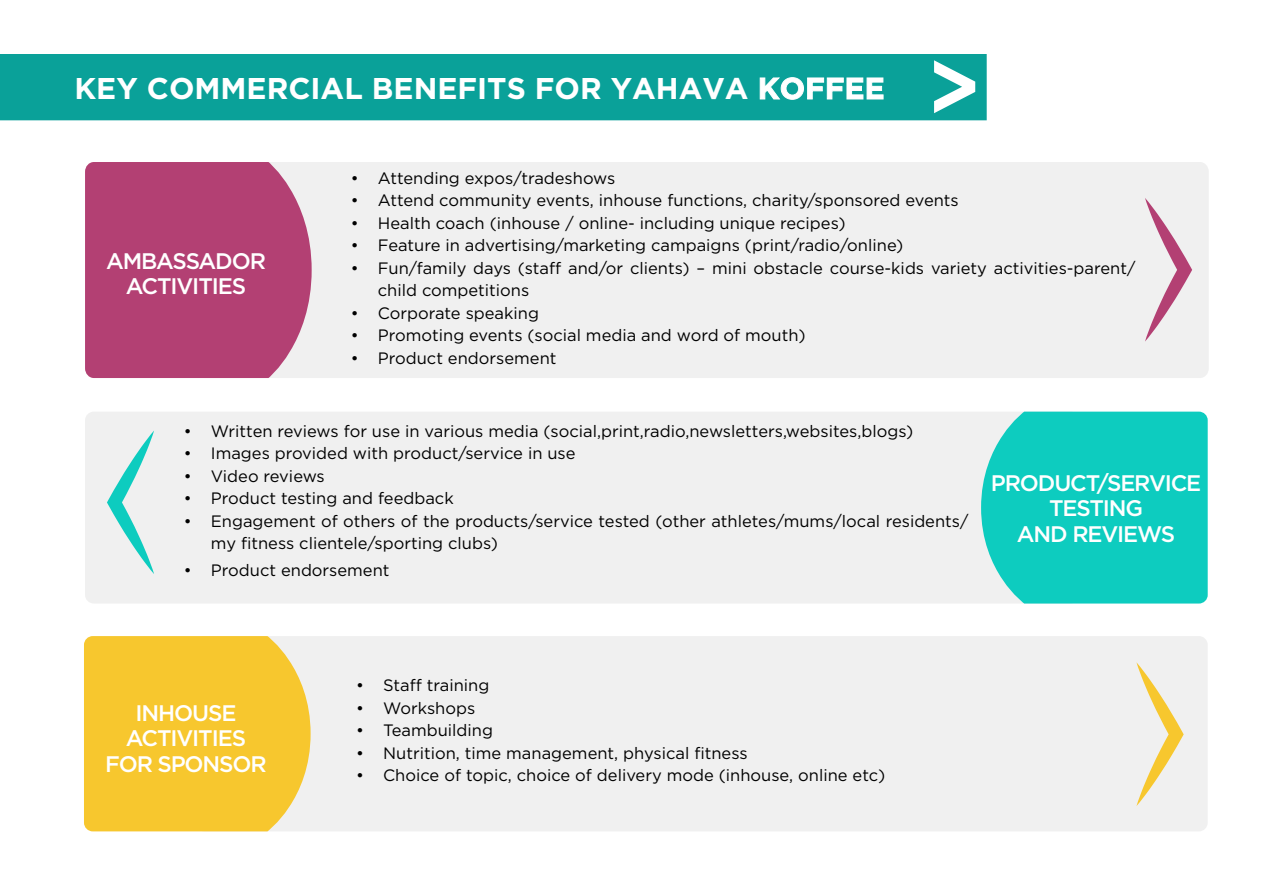
<style>
.page{position:relative;width:1263px;height:893px;background:#fff}
.page>*{position:absolute;margin:0;border:0;box-sizing:border-box;transform-origin:0 0}
.t1{font:700 30px "Gotham";color:#fff}
.t2{font:500 22.5px/25.5px "Gotham";letter-spacing:-.05em;color:#fff;text-align:center}
.t3{font:16.5px/22.5px "Gotham";color:#000}
</style>
<div class="page">
<div style="left:0;top:54px;width:987px;height:66px;background:#0aa199"></div>
<div style="left:197px;top:162px;width:1012px;height:216px;background:#f0f0f0;border-radius:9px"></div>
<div style="left:196px;top:636px;width:1012px;height:195px;background:#f0f0f0;border-radius:9px"></div>
<div style="left:85px;top:412px;width:994px;height:191px;background:#f0f0f0;border-radius:9px"></div>
<div style="left:85px;top:162px;width:227px;height:216px;background:#b34073"></div>
<div style="left:84px;top:636px;width:227px;height:195px;background:#f7c72e"></div>
<div style="left:981px;top:412px;width:227px;height:191px;background:#0dccbf"></div>
<svg style="left:1145px;top:198px;width:47px;height:144px"></svg>
<svg style="left:1136px;top:662px;width:48px;height:144px"></svg>
<svg style="left:107px;top:430px;width:47px;height:144px"></svg>
<h1 class="t1" style="left:74px;top:68px;width:812px">KEY COMMERCIAL BENEFITS FOR YAHAVA KOFFEE</h1>
<h2 class="t2" style="left:106px;top:248px;width:161px">AMBASSADOR<br>ACTIVITIES</h2>
<p class="t3" style="left:351px;top:166px;width:266px">• Attending expos/tradeshows</p>
<p class="t3" style="left:351px;top:189px;width:609px">• Attend community events, inhouse functions, charity/sponsored events</p>
<p class="t3" style="left:351px;top:211px;width:496px">• Health coach (inhouse / online- including unique recipes)</p>
<p class="t3" style="left:351px;top:234px;width:554px">• Feature in advertising/marketing campaigns (print/radio/online)</p>
<p class="t3" style="left:378px;top:256px;width:759px;text-indent:-27px">• Fun/family days (staff and/or clients) – mini obstacle course-kids variety activities-parent/ child competitions</p>
<p class="t3" style="left:351px;top:301px;width:190px">• Corporate speaking</p>
<p class="t3" style="left:351px;top:324px;width:456px">• Promoting events (social media and word of mouth)</p>
<p class="t3" style="left:351px;top:346px;width:207px">• Product endorsement</p>
<p class="t3" style="left:184px;top:419px;width:731px">• Written reviews for use in various media (social,print,radio,newsletters,websites,blogs)</p>
<p class="t3" style="left:184px;top:442px;width:393px">• Images provided with product/service in use</p>
<p class="t3" style="left:184px;top:464px;width:142px">• Video reviews</p>
<p class="t3" style="left:184px;top:487px;width:271px">• Product testing and feedback</p>
<p class="t3" style="left:211px;top:509px;width:759px;text-indent:-27px">• Engagement of others of the products/service tested (other athletes/mums/local residents/ my fitness clientele/sporting clubs)</p>
<p class="t3" style="left:184px;top:558px;width:207px">• Product endorsement</p>
<h2 class="t2" style="left:991px;top:470px;width:212px">PRODUCT/SERVICE<br>TESTING<br>AND REVIEWS</h2>
<h2 class="t2" style="left:105px;top:700px;width:163px">INHOUSE<br>ACTIVITIES<br>FOR SPONSOR</h2>
<p class="t3" style="left:356px;top:674px;width:135px">• Staff training</p>
<p class="t3" style="left:356px;top:696px;width:121px">• Workshops</p>
<p class="t3" style="left:356px;top:719px;width:138px">• Teambuilding</p>
<p class="t3" style="left:356px;top:741px;width:393px">• Nutrition, time management, physical fitness</p>
<p class="t3" style="left:356px;top:764px;width:530px">• Choice of topic, choice of delivery mode (inhouse, online etc)</p>
</div>
